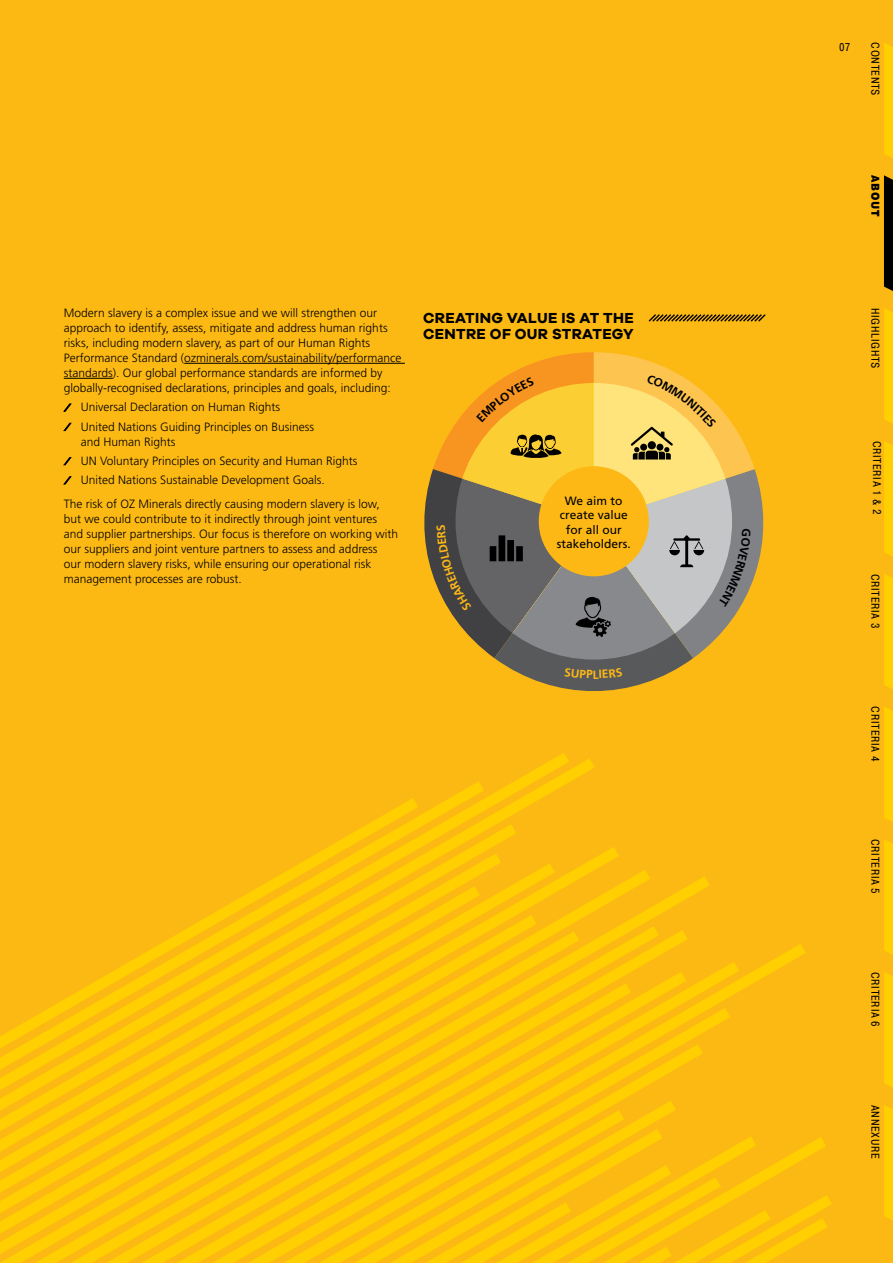
<style>
.page{position:relative;width:893px;height:1263px;background:#fdb913}
.page>*{position:absolute;margin:0;border:0;box-sizing:border-box;transform-origin:0 0}
.t1{font:700 15px/15.8px "Galano Grotesque Alt";letter-spacing:.02em;color:#000}
.t2{font:300 12px/15px "Frutiger LT Std";color:#000}
.t3{font:12px/14.4px "Frutiger LT Pro";color:#000;text-align:center}
.t4{font:11.25px "Pragmatica Cond";letter-spacing:.06em;color:#000}
.t5{font:900 11.25px "Pragmatica Cond";letter-spacing:.06em;color:#000}
.s1{font-family:"Pragmatica Cond";font-weight:900;font-size:10.5px}
</style>
<div class="page">
<svg style="left:0;top:753px;width:832px;height:510px"></svg>
<svg style="left:884px;top:308px;width:9px;height:116px"></svg>
<svg style="left:884px;top:441px;width:9px;height:115px"></svg>
<svg style="left:884px;top:574px;width:9px;height:115px"></svg>
<svg style="left:884px;top:707px;width:9px;height:115px"></svg>
<svg style="left:884px;top:839px;width:9px;height:116px"></svg>
<svg style="left:884px;top:972px;width:9px;height:115px"></svg>
<svg style="left:884px;top:1105px;width:9px;height:115px"></svg>
<svg style="left:884px;top:175px;width:9px;height:116px"></svg>
<hr style="left:184px;top:363px;width:221px;height:1px;background:#000">
<hr style="left:64px;top:378px;width:49px;height:1px;background:#000">
<svg style="left:648px;top:314px;width:118px;height:8px"></svg>
<svg style="left:884px;top:43px;width:9px;height:115px"></svg>
<svg style="left:424px;top:352px;width:340px;height:339px"></svg>
<p class="t2" style="left:64px;top:306px;width:339px">Modern slavery is a complex issue and we will strengthen our approach to identify, assess, mitigate and address human rights risks, including modern slavery, as part of our Human Rights Performance Standard (ozminerals.com/sustainability/performance standards). Our global performance standards are informed by globally-recognised declarations, principles and goals, including:</p>
<p class="t2" style="left:64px;top:398px;width:252px;line-height:19.2px"><span class="s1">⁄</span> Universal Declaration on Human Rights<br><span class="s1">⁄</span> United Nations Guiding Principles on Business</p>
<p class="t2" style="left:64px;top:432px;width:295px;line-height:19.2px;text-indent:17px">and Human Rights<br><span class="s1">⁄</span> UN Voluntary Principles on Security and Human Rights <span class="s1">⁄</span> United Nations Sustainable Development Goals.</p>
<p class="t2" style="left:64px;top:496px;width:336px">The risk of OZ Minerals directly causing modern slavery is low, but we could contribute to it indirectly through joint ventures and supplier partnerships. Our focus is therefore on working with our suppliers and joint venture partners to assess and address<br>our modern slavery risks, while ensuring our operational risk management processes are robust.</p>
<p class="t3" style="left:557px;top:493px;width:76px">We aim to create value for all our stakeholders.</p>
<p class="t1" style="left:423px;top:310px;width:212px">CREATING VALUE IS AT THE<br>CENTRE OF OUR STRATEGY</p>
<p class="t4" style="left:839px;top:40px;width:13px">07</p>
<p class="t4" style="left:882px;top:42px;width:55px;rotate:90deg">CONTENTS</p>
<p class="t5" style="left:882px;top:175px;width:43px;rotate:90deg">ABOUT</p>
<p class="t4" style="left:882px;top:308px;width:62px;rotate:90deg">HIGHLIGHTS</p>
<p class="t4" style="left:884px;top:441px;width:75px;rotate:90deg">CRITERIA 1 &amp; 2</p>
<p class="t4" style="left:882px;top:574px;width:56px;rotate:90deg">CRITERIA 3</p>
<p class="t4" style="left:882px;top:706px;width:56px;rotate:90deg">CRITERIA 4</p>
<p class="t4" style="left:882px;top:839px;width:56px;rotate:90deg">CRITERIA 5</p>
<p class="t4" style="left:882px;top:972px;width:56px;rotate:90deg">CRITERIA 6</p>
<p class="t4" style="left:882px;top:1105px;width:55px;rotate:90deg">ANNEXURE</p>
</div>
